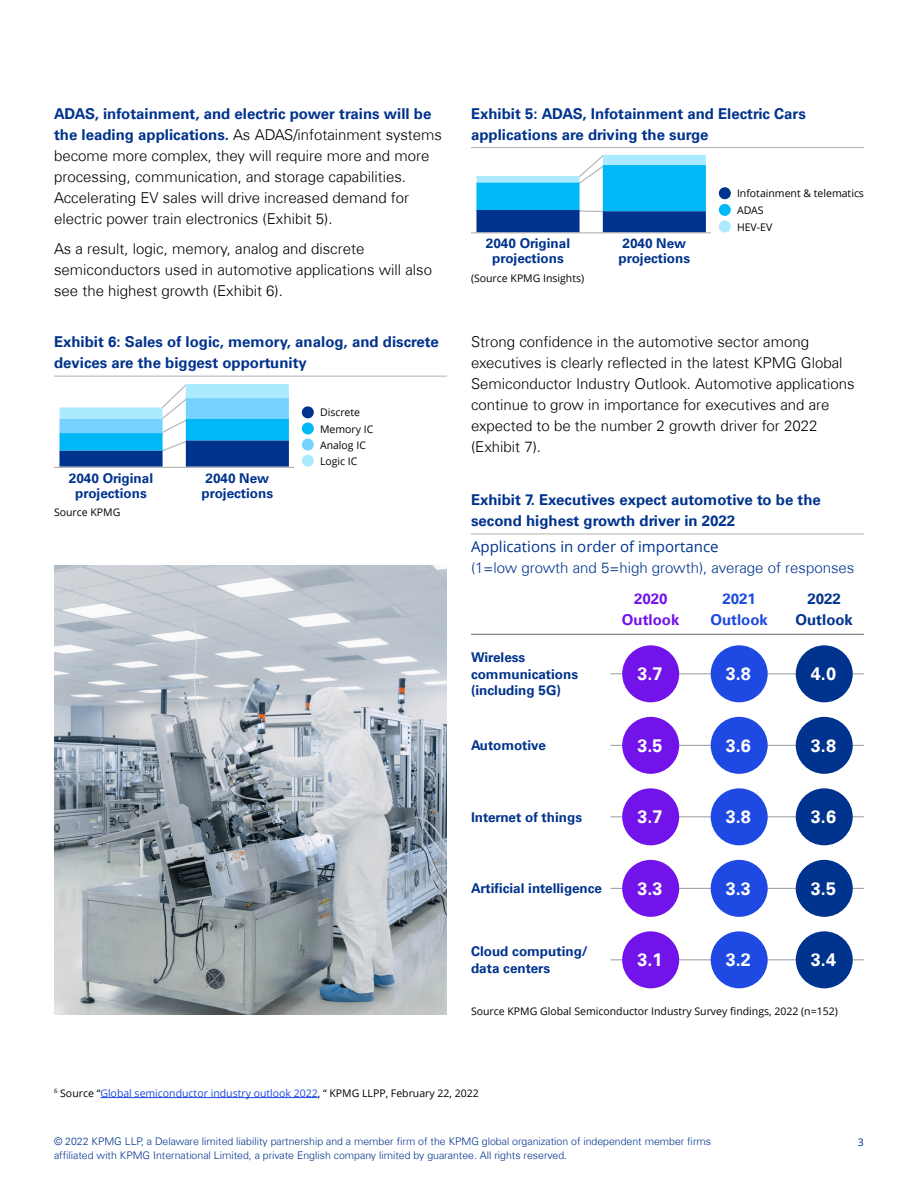
<style>
.page{position:relative;width:918px;height:1188px;background:#fff}
.page>*{position:absolute;margin:0;border:0;box-sizing:border-box;transform-origin:0 0}
.t1{font:700 18px "Universfor KPMG";color:#fff}
.t2{font:300 15px/21px "Universfor KPMG";color:#000}
.t3{font:700 15px/21px "Universfor KPMG";color:#00338d}
.t4{font:300 15px "Universfor KPMG";color:#00338d}
.t5{font:15px "Open Sans";color:#00338d}
.t6{font:700 15px/21px "Universfor KPMG";color:#7213ea;text-align:center}
.t7{font:700 15px/21px "Universfor KPMG";color:#1e49e2;text-align:center}
.t8{font:700 13.5px/15px "Universfor KPMG";color:#00338d}
.t9{font:300 10.5px "Universfor KPMG";color:#00338d}
.t10{font:10.5px/16.6px "Open Sans";color:#000}
.t11{font:10.5px "Open Sans";color:#1e49e2}
.t12{font:10.5px "Open Sans";color:#00338d}
.s1{font-weight:700;color:#00338d}
.s2{color:#000}
</style>
<div class="page">
<hr style="left:100px;top:1097px;width:218px;height:1px;background:#1e49e2">
<svg style="left:579px;top:154px;width:27px;height:31px"></svg>
<svg style="left:580px;top:210px;width:23px;height:3px"></svg>
<svg style="left:476px;top:176px;width:104px;height:7px"></svg>
<div style="left:476px;top:183px;width:104px;height:28px;background:#00b8f5"></div>
<div style="left:476px;top:210px;width:104px;height:23px;background:#00338d"></div>
<div style="left:603px;top:155px;width:103px;height:10px;background:#aceaff"></div>
<div style="left:603px;top:165px;width:103px;height:46px;background:#00b8f5;border:2px solid #00b8f5"></div>
<div style="left:603px;top:211px;width:103px;height:22px;background:#00338d;border:2px solid #00338d"></div>
<hr style="left:471px;top:232px;width:240px;height:1px;background:#b2b2b2">
<div style="left:719px;top:187px;width:12px;height:12px;background:#00338d;border-radius:50%"></div>
<div style="left:719px;top:204px;width:12px;height:12px;background:#00b8f5;border-radius:50%"></div>
<div style="left:719px;top:221px;width:12px;height:12px;background:#aceaff;border-radius:50%"></div>
<hr style="left:471px;top:147px;width:393px;height:1px;background:#b2b2b2">
<hr style="left:471px;top:534px;width:393px;height:1px;background:#b2b2b2">
<hr style="left:471px;top:634px;width:393px;height:1px;background:#666">
<hr style="left:610px;top:745px;width:254px;height:1px;background:#989898">
<hr style="left:610px;top:816px;width:254px;height:1px;background:#989898">
<hr style="left:610px;top:888px;width:254px;height:1px;background:#989898">
<hr style="left:610px;top:959px;width:254px;height:1px;background:#989898">
<hr style="left:610px;top:673px;width:254px;height:1px;background:#989898">
<div style="left:622px;top:717px;width:57px;height:57px;background:#7213ea;border-radius:50%"></div>
<div style="left:622px;top:788px;width:57px;height:57px;background:#7213ea;border-radius:50%"></div>
<div style="left:622px;top:860px;width:57px;height:57px;background:#7213ea;border-radius:50%"></div>
<div style="left:622px;top:931px;width:57px;height:57px;background:#7213ea;border-radius:50%"></div>
<div style="left:622px;top:645px;width:57px;height:57px;background:#7213ea;border-radius:50%"></div>
<div style="left:796px;top:717px;width:57px;height:57px;background:#00338d;border-radius:50%"></div>
<div style="left:796px;top:788px;width:57px;height:57px;background:#00338d;border-radius:50%"></div>
<div style="left:796px;top:860px;width:57px;height:57px;background:#00338d;border-radius:50%"></div>
<div style="left:796px;top:931px;width:57px;height:57px;background:#00338d;border-radius:50%"></div>
<div style="left:796px;top:645px;width:57px;height:57px;background:#00338d;border-radius:50%"></div>
<div style="left:711px;top:717px;width:57px;height:57px;background:#1e49e2;border-radius:50%"></div>
<div style="left:711px;top:788px;width:57px;height:57px;background:#1e49e2;border-radius:50%"></div>
<div style="left:711px;top:860px;width:57px;height:57px;background:#1e49e2;border-radius:50%"></div>
<div style="left:711px;top:931px;width:57px;height:57px;background:#1e49e2;border-radius:50%"></div>
<div style="left:711px;top:645px;width:57px;height:57px;background:#1e49e2;border-radius:50%"></div>
<img style="left:54px;top:566px;width:393px;height:449px">
<div style="left:302px;top:406px;width:12px;height:12px;background:#00338d;border-radius:50%"></div>
<div style="left:302px;top:422px;width:12px;height:12px;background:#00b8f5;border-radius:50%"></div>
<div style="left:302px;top:455px;width:12px;height:12px;background:#aceaff;border-radius:50%"></div>
<div style="left:302px;top:439px;width:12px;height:12px;background:#76d2ff;border-radius:50%"></div>
<svg style="left:162px;top:384px;width:24px;height:68px"></svg>
<div style="left:59px;top:407px;width:104px;height:12px;background:#aceaff;border:2px solid #aceaff"></div>
<div style="left:59px;top:419px;width:104px;height:14px;background:#76d2ff"></div>
<div style="left:59px;top:450px;width:104px;height:17px;background:#00338d;border:2px solid #00338d"></div>
<div style="left:59px;top:433px;width:104px;height:17px;background:#00b8f5;border:2px solid #00b8f5"></div>
<div style="left:186px;top:384px;width:103px;height:14px;background:#aceaff"></div>
<div style="left:186px;top:398px;width:103px;height:21px;background:#76d2ff;border:2px solid #76d2ff"></div>
<div style="left:186px;top:440px;width:103px;height:27px;background:#00338d;border:2px solid #00338d"></div>
<div style="left:186px;top:419px;width:103px;height:21px;background:#00b8f5"></div>
<hr style="left:54px;top:376px;width:393px;height:1px;background:#b2b2b2">
<hr style="left:54px;top:467px;width:240px;height:1px;background:#b2b2b2">
<p class="t2" style="left:54px;top:103px;width:390px"><span class="s1">ADAS, infotainment, and electric power trains will be the leading applications.</span> As ADAS/infotainment systems become more complex, they will require more and more processing, communication, and storage capabilities.<br>Accelerating EV sales will drive increased demand for electric power train electronics (Exhibit 5).</p>
<p class="t2" style="left:54px;top:238px;width:380px">As a result, logic, memory, analog and discrete semiconductors used in automotive applications will also see the highest growth (Exhibit 6).</p>
<p class="t3" style="left:54px;top:332px;width:386px">Exhibit 6: Sales of logic, memory, analog, and discrete devices are the biggest opportunity</p>
<p class="t8" style="left:69px;top:470px;width:86px;text-align:center">2040 Original projections</p>
<p class="t8" style="left:202px;top:470px;width:73px">2040 New projections</p>
<p class="t10" style="left:54px;top:504px;width:68px">Source KPMG</p>
<p class="t10" style="left:320px;top:404px;width:55px;line-height:16px">Discrete<br>Memory IC</p>
<p class="t10" style="left:320px;top:452px;width:39px">Logic IC</p>
<p class="t10" style="left:320px;top:436px;width:47px">Analog IC</p>
<p class="t3" style="left:471px;top:103px;width:336px">Exhibit 5: ADAS, Infotainment and Electric Cars applications are driving the surge</p>
<p class="t8" style="left:486px;top:236px;width:86px;text-align:center">2040 Original projections</p>
<p class="t8" style="left:619px;top:236px;width:73px">2040 New projections</p>
<p class="t10" style="left:471px;top:269px;width:115px">(Source KPMG Insights)</p>
<p class="t10" style="left:737px;top:185px;width:128px">Infotainment &amp; telematics<br>ADAS<br>HEV-EV</p>
<p class="t2" style="left:471px;top:332px;width:385px">Strong confidence in the automotive sector among executives is clearly reflected in the latest KPMG Global Semiconductor Industry Outlook. Automotive applications continue to grow in importance for executives and are expected to be the number 2 growth driver for 2022 (Exhibit 7).</p>
<p class="t3" style="left:471px;top:490px;width:351px">Exhibit 7. Executives expect automotive to be the second highest growth driver in 2022</p>
<p class="t5" style="left:471px;top:537px;width:249px">Applications in order of importance</p>
<p class="t4" style="left:471px;top:559px;width:385px">(1=low growth and 5=high growth), average of responses</p>
<p class="t8" style="left:471px;top:649px;width:109px;line-height:16.5px">Wireless communications (including 5G)</p>
<p class="t8" style="left:471px;top:738px;width:77px">Automotive</p>
<p class="t6" style="left:622px;top:589px;width:59px">2020<br>Outlook</p>
<p class="t1" style="left:637px;top:663px;width:27px">3.7</p>
<p class="t1" style="left:637px;top:735px;width:27px">3.5</p>
<p class="t8" style="left:471px;top:810px;width:113px">Internet of things</p>
<p class="t8" style="left:471px;top:881px;width:133px">Artificial intelligence</p>
<p class="t8" style="left:471px;top:944px;width:118px;line-height:16.5px">Cloud computing/ data centers</p>
<p class="t1" style="left:637px;top:806px;width:27px">3.7</p>
<p class="t1" style="left:637px;top:878px;width:27px">3.3</p>
<p class="t1" style="left:637px;top:949px;width:27px">3.1</p>
<p class="t7" style="left:710px;top:589px;width:59px">2021<br>Outlook</p>
<p class="t3" style="left:795px;top:589px;width:59px;text-align:center">2022<br>Outlook</p>
<p class="t1" style="left:726px;top:663px;width:27px">3.8</p>
<p class="t1" style="left:811px;top:663px;width:27px">4.0</p>
<p class="t1" style="left:726px;top:735px;width:27px">3.6</p>
<p class="t1" style="left:811px;top:735px;width:27px">3.8</p>
<p class="t1" style="left:726px;top:806px;width:27px">3.8</p>
<p class="t1" style="left:811px;top:806px;width:27px">3.6</p>
<p class="t1" style="left:726px;top:878px;width:27px">3.3</p>
<p class="t1" style="left:811px;top:878px;width:27px">3.5</p>
<p class="t1" style="left:726px;top:949px;width:27px">3.2</p>
<p class="t1" style="left:811px;top:949px;width:27px">3.4</p>
<p class="t10" style="left:471px;top:1003px;width:368px">Source KPMG Global Semiconductor Industry Survey findings, 2022 (n=152)</p>
<p class="t11" style="left:54px;top:1086px;width:426px"><sup>6</sup> <span class="s2">Source “</span>Global semiconductor industry outlook 2022<span class="s2">, “ KPMG LLPP, February 22, 2022</span></p>
<p class="t9" style="left:54px;top:1135px;width:659px">© 2022 KPMG LLP, a Delaware limited liability partnership and a member firm of the KPMG global organization of independent member firms</p>
<p class="t12" style="left:858px;top:1135px;width:8px">3</p>
<p class="t9" style="left:54px;top:1149px;width:515px">affiliated with KPMG International Limited, a private English company limited by guarantee. All rights reserved.</p>
</div>
